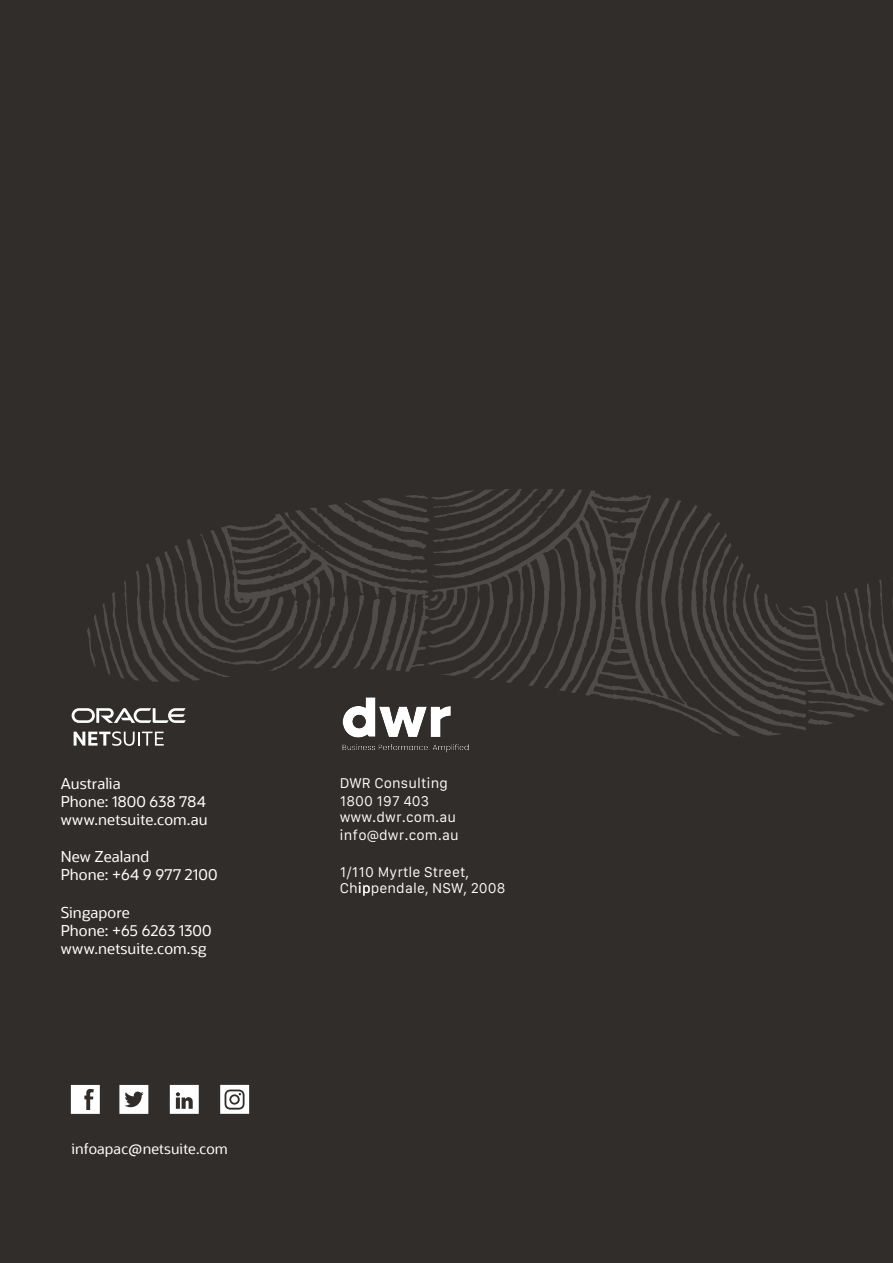
<style>
.page{position:relative;width:893px;height:1263px;background:#312d2a}
.page>*{position:absolute;margin:0;border:0;box-sizing:border-box;transform-origin:0 0}
.t1{font:15px/18px "Oracle Sans";letter-spacing:.005em;color:#fff}
.t2{font:14.4px "Oracle Sans";letter-spacing:.005em;color:#fff}
.t3{font:13.5px/17.7px "Galvji";letter-spacing:.005em;color:#fff}
</style>
<div class="page">
<svg style="left:170px;top:1085px;width:29px;height:29px"></svg>
<svg style="left:220px;top:1085px;width:29px;height:29px"></svg>
<svg style="left:71px;top:1085px;width:29px;height:29px"></svg>
<svg style="left:119px;top:1085px;width:29px;height:29px"></svg>
<svg style="left:605px;top:495px;width:56px;height:212px"></svg>
<svg style="left:661px;top:498px;width:232px;height:238px"></svg>
<svg style="left:72px;top:489px;width:533px;height:257px"></svg>
<img style="left:324px;top:687px;width:172px;height:66px">
<p class="t1" style="left:61px;top:774px;width:148px">Australia<br>Phone: 1800 638 784 www.netsuite.com.au</p>
<p class="t1" style="left:61px;top:848px;width:159px">New Zealand<br>Phone: +64 9 977 2100</p>
<p class="t1" style="left:61px;top:903px;width:152px">Singapore<br>Phone: +65 6263 1300 www.netsuite.com.sg</p>
<p class="t2" style="left:72px;top:1140px;width:158px">infoapac@netsuite.com</p>
<p class="t3" style="left:340px;top:775px;width:110px">DWR Consulting<br>1800 197 403</p>
<p class="t3" style="left:340px;top:809px;width:121px">www.dwr.com.au info@dwr.com.au</p>
<p class="t3" style="left:340px;top:864px;width:167px;line-height:16.2px">1/110 Myrtle Street,<br>Chippendale, NSW, 2008</p>
</div>
